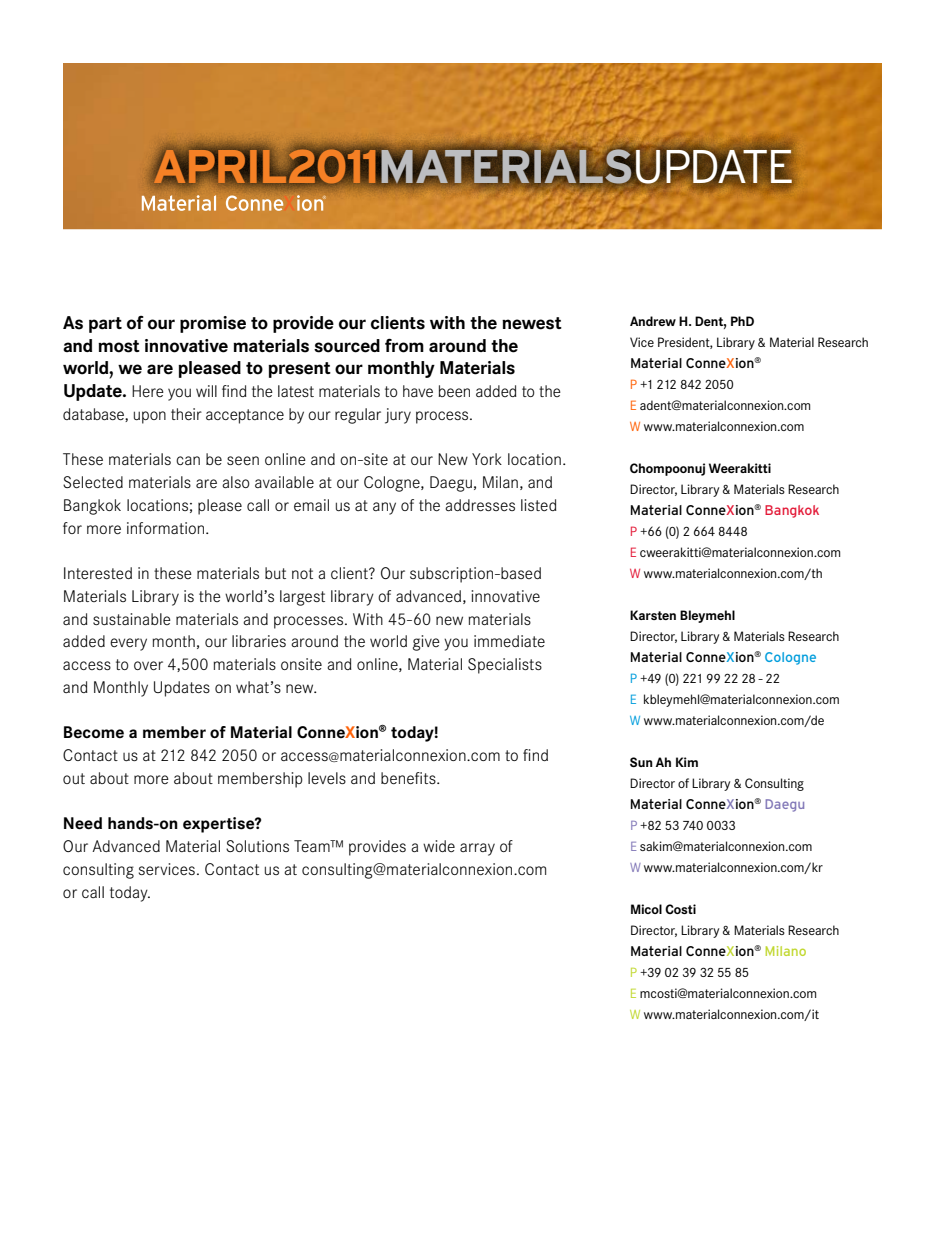
<style>
.page{position:relative;width:945px;height:1260px;background:#fff}
.page>*{position:absolute;margin:0;border:0;box-sizing:border-box;transform-origin:0 0}
.t1{font:700 47.25px "Interstate";letter-spacing:-.055em;color:#f58025}
.t2{font:700 19.25px/22.8px "Corporate S";letter-spacing:-.015em;color:#000}
.t3{font:300 17.5px/22.8px "Corporate S";letter-spacing:.005em;color:#000}
.t4{font:700 17.5px "Corporate S";letter-spacing:.005em;color:#000}
.t5{font:14px/21px "Corporate S";letter-spacing:-.005em;color:#000}
.t6{font:14px "Interstate";letter-spacing:-.005em;color:#000}
.t7{font:700 14px "Corporate S";letter-spacing:-.01em;color:#000}
.s1{color:#bcbdc0}
.s2{font-weight:300;color:#fff}
.s3{font-weight:700;font-size:19.25px}
.s4{font-weight:700}
.s5{font-weight:700;color:#ff6309}
.s6{font-size:14px}
.s7{color:#ff6309}
.s8{color:#e31937}
.s9{color:#009ddc}
.s10{color:#8177b7}
.s11{color:#c1d82f}
</style>
<div class="page">
<img style="left:63px;top:63px;width:819px;height:166px">
<svg style="left:134px;top:130px;width:674px;height:70px;background:#7d5019"></svg>
<svg style="left:142px;top:195px;width:74px;height:16px"></svg>
<svg style="left:226px;top:195px;width:100px;height:16px"></svg>
<h1 class="t1" style="left:152px;top:140px;width:644px">APRIL2011<span class="s1">MATERIALS</span><span class="s2">UPDATE</span></h1>
<p class="t2" style="left:63px;top:311px;width:500px">As part of our promise to provide our clients with the newest and most innovative materials sourced from around the world, we are pleased to present our monthly Materials</p>
<p class="t3" style="left:63px;top:380px;width:500px"><span class="s3">Update.</span> Here you will find the latest materials to have been added to the database, upon their acceptance by our regular jury process.</p>
<p class="t3" style="left:63px;top:449px;width:505px">These materials can be seen online and on-site at our New York location.<br>Selected materials are also available at our Cologne, Daegu, Milan, and Bangkok locations; please call or email us at any of the addresses listed for more information.</p>
<p class="t3" style="left:63px;top:562px;width:484px">Interested in these materials but not a client? Our subscription-based Materials Library is the world’s largest library of advanced, innovative and sustainable materials and processes. With 45-60 new materials added every month, our libraries around the world give you immediate access to over 4,500 materials onsite and online, Material Specialists and Monthly Updates on what’s new.</p>
<p class="t3" style="left:63px;top:722px;width:488px"><span class="s4">Become a member of Material Conne</span><span class="s5">X</span><span class="s4">ion® today!<br></span>Contact us at 212 842 2050 or access<span class="s6">@</span>materialconnexion.com to find out about more about membership levels and benefits.</p>
<p class="t4" style="left:63px;top:814px;width:200px">Need hands-on expertise?</p>
<p class="t3" style="left:63px;top:835px;width:486px">Our Advanced Material Solutions Team™ provides a wide array of consulting services. Contact us at consulting@materialconnexion.com or call today.</p>
<p class="t7" style="left:630px;top:313px;width:126px">Andrew H. Dent, PhD</p>
<p class="t5" style="left:630px;top:332px;width:241px">Vice President, Library &amp; Material Research</p>
<p class="t6" style="left:630px;top:355px;width:133px">Material Conne<span class="s7">X</span>ion<sup>®</sup></p>
<p class="t5" style="left:630px;top:374px;width:183px"><span class="s7">P</span> +1 212 842 2050<br><span class="s7">E</span> adent@materialconnexion.com<br><span class="s7">W</span> www.materialconnexion.com</p>
<p class="t7" style="left:630px;top:460px;width:143px">Chompoonuj Weerakitti</p>
<p class="t5" style="left:630px;top:479px;width:211px">Director, Library &amp; Materials Research</p>
<p class="t6" style="left:630px;top:502px;width:191px">Material Conne<span class="s8">X</span>ion<sup>®</sup> <span class="s8">Bangkok</span></p>
<p class="t5" style="left:630px;top:521px;width:213px"><span class="s8">P</span> +66 (0) 2 664 8448<br><span class="s8">E</span> cweerakitti@materialconnexion.com<br><span class="s8">W</span> www.materialconnexion.com/th</p>
<p class="t7" style="left:630px;top:607px;width:107px">Karsten Bleymehl</p>
<p class="t5" style="left:630px;top:626px;width:211px">Director, Library &amp; Materials Research</p>
<p class="t6" style="left:630px;top:649px;width:188px">Material Conne<span class="s9">X</span>ion<sup>®</sup> <span class="s9">Cologne</span></p>
<p class="t5" style="left:630px;top:668px;width:211px"><span class="s9">P</span> +49 (0) 221 99 22 28 - 22<br><span class="s9">E</span> kbleymehl@materialconnexion.com<br><span class="s9">W</span> www.materialconnexion.com/de</p>
<p class="t7" style="left:630px;top:754px;width:70px">Sun Ah Kim</p>
<p class="t5" style="left:630px;top:773px;width:176px">Director of Library &amp; Consulting</p>
<p class="t6" style="left:630px;top:796px;width:177px">Material Conne<span class="s10">X</span>ion<sup>®</sup> <span class="s10">Daegu</span></p>
<p class="t5" style="left:630px;top:815px;width:194px"><span class="s10">P</span> +82 53 740 0033<br><span class="s10">E</span> sakim@materialconnexion.com<br><span class="s10">W</span> www.materialconnexion.com/kr</p>
<p class="t7" style="left:630px;top:901px;width:68px">Micol Costi</p>
<p class="t5" style="left:630px;top:920px;width:211px">Director, Library &amp; Materials Research</p>
<p class="t6" style="left:630px;top:943px;width:178px">Material Conne<span class="s11">X</span>ion<sup>®</sup> <span class="s11">Milano</span></p>
<p class="t5" style="left:630px;top:962px;width:191px"><span class="s11">P</span> +39 02 39 32 55 85<br><span class="s11">E</span> mcosti@materialconnexion.com<br><span class="s11">W</span> www.materialconnexion.com/it</p>
</div>
